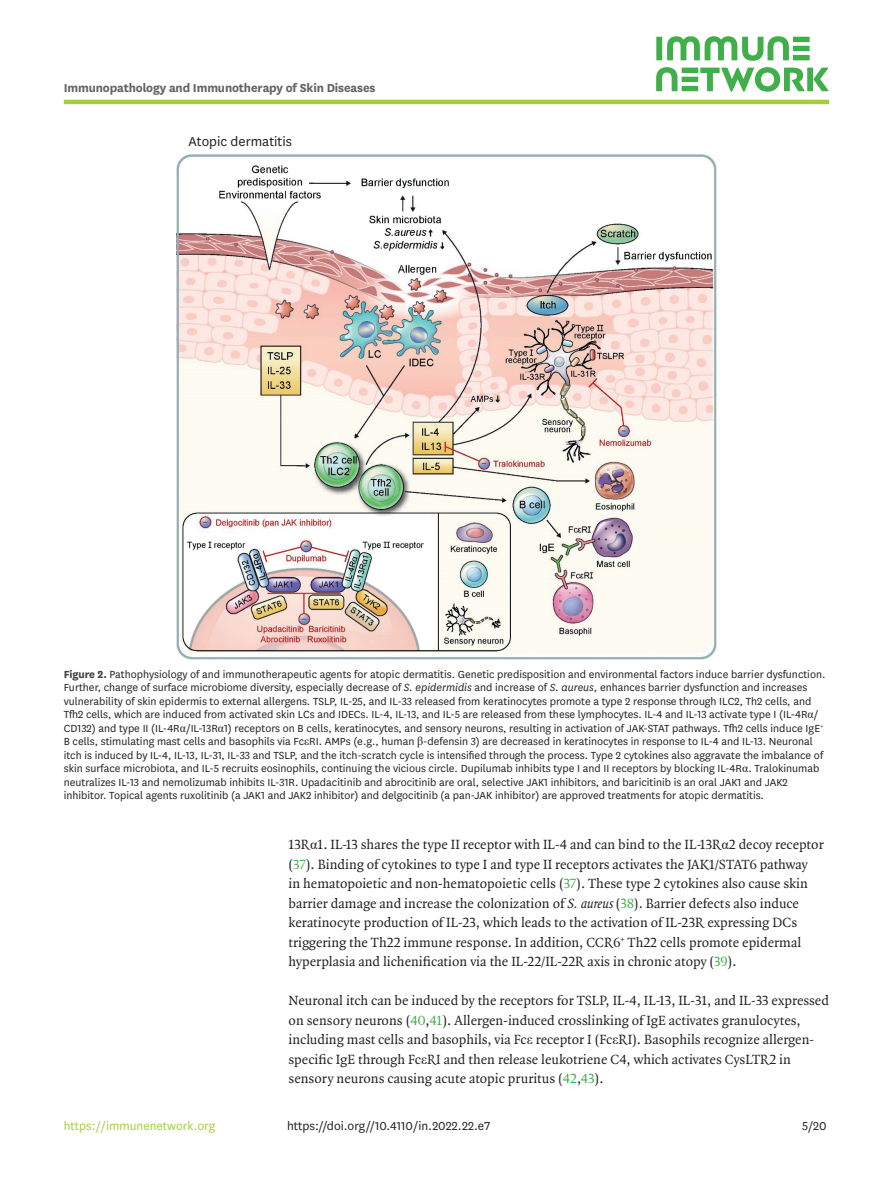
<style>
.page{position:relative;width:893px;height:1191px;background:#fff}
.page>*{position:absolute;margin:0;border:0;box-sizing:border-box;transform-origin:0 0}
.t1{font:15px "National";color:#231f20}
.body_p{font:14.25px/19.5px "Quadraat OT";color:#231f20}
.alt-title-type{font:700 13.5px "National";letter-spacing:-.01em;color:#636366}
.doi_running_footer{font:13.5px "National";color:#231f20}
.t2{font:13.5px "National";color:#a6ce39}
.fig_caption{font:12px/13.5px "National";color:#231f20}
.s1{font-weight:700;color:#3e3e3f}
.s2{font-style:italic}
.s3{font-family:"Times New Roman"}
.s4{color:#40ae49}
</style>
<div class="page">
<hr style="left:64px;top:100px;width:765px;height:4px;background:#a6ce39">
<svg style="left:656px;top:36px;width:173px;height:56px"></svg>
<img style="left:176px;top:154px;width:540px;height:506px">
<p class="alt-title-type" style="left:64px;top:78px;width:313px">Immunopathology and Immunotherapy of Skin Diseases</p>
<p class="t1" style="left:189px;top:132px;width:105px">Atopic dermatitis</p>
<p class="fig_caption" style="left:64px;top:666px;width:763px"><span class="s1">Figure 2.</span> Pathophysiology of and immunotherapeutic agents for atopic dermatitis. Genetic predisposition and environmental factors induce barrier dysfunction.<br>Further, change of surface microbiome diversity, especially decrease of <span class="s2">S. epidermidis</span> and increase of <span class="s2">S. aureus,</span> enhances barrier dysfunction and increases vulnerability of skin epidermis to external allergens. TSLP, IL-25, and IL-33 released from keratinocytes promote a type 2 response through ILC2, Th2 cells, and Tfh2 cells, which are induced from activated skin LCs and IDECs. IL-4, IL-13, and IL-5 are released from these lymphocytes. IL-4 and IL-13 activate type I (IL-4R<span class="s3">α</span>/ CD132) and type II (IL-4R<span class="s3">α</span>/IL-13R<span class="s3">α</span>1) receptors on B cells, keratinocytes, and sensory neurons, resulting in activation of JAK-STAT pathways. Tfh2 cells induce IgE<sup>+ </sup>B cells, stimulating mast cells and basophils via Fc<span class="s3">ε</span>RI. AMPs (e.g., human <span class="s3">β</span>-defensin 3) are decreased in keratinocytes in response to IL-4 and IL-13. Neuronal itch is induced by IL-4, IL-13, IL-31, IL-33 and TSLP, and the itch-scratch cycle is intensified through the process. Type 2 cytokines also aggravate the imbalance of skin surface microbiota, and IL-5 recruits eosinophils, continuing the vicious circle. Dupilumab inhibits type I and II receptors by blocking IL-4R<span class="s3">α</span>. Tralokinumab neutralizes IL-13 and nemolizumab inhibits IL-31R. Upadacitinib and abrocitinib are oral, selective JAK1 inhibitors, and baricitinib is an oral JAK1 and JAK2 inhibitor. Topical agents ruxolitinib (a JAK1 and JAK2 inhibitor) and delgocitinib (a pan-JAK inhibitor) are approved treatments for atopic dermatitis.</p>
<p class="body_p" style="left:289px;top:835px;width:537px">13R<span class="s3">α</span>1. IL-13 shares the type II receptor with IL-4 and can bind to the IL-13R<span class="s3">α</span>2 decoy receptor (<span class="s4">37</span>). Binding of cytokines to type I and type II receptors activates the JAK1/STAT6 pathway<br>in hematopoietic and non-hematopoietic cells (<span class="s4">37</span>). These type 2 cytokines also cause skin barrier damage and increase the colonization of <span class="s2">S.aureus</span>(<span class="s4">38</span>). Barrier defects also induce keratinocyte production of IL-23, which leads to the activation of IL-23R expressing DCs triggering the Th22 immune response. In addition, CCR6<sup>+</sup> Th22 cells promote epidermal hyperplasia and lichenification via the IL-22/IL-22R axis in chronic atopy (<span class="s4">39</span>).</p>
<p class="body_p" style="left:289px;top:991px;width:542px">Neuronal itch can be induced by the receptors for TSLP, IL-4, IL-13, IL-31, and IL-33 expressed on sensory neurons (<span class="s4">40</span>,<span class="s4">41</span>). Allergen-induced crosslinking of IgE activates granulocytes, including mast cells and basophils, via Fc<span class="s3">ε</span> receptor I (Fc<span class="s3">ε</span>RI). Basophils recognize allergen&shy;specific IgE through Fc<span class="s3">ε</span>RI and then release leukotriene C4, which activates CysLTR2 in sensory neurons causing acute atopic pruritus (<span class="s4">42</span>,<span class="s4">43</span>).</p>
<p class="doi_running_footer" style="left:287px;top:1116px;width:205px">https://doi.org//10.4110/in.2022.22.e7</p>
<p class="t2" style="left:64px;top:1116px;width:153px">https://immunenetwork.org</p>
<p class="doi_running_footer" style="left:802px;top:1116px;width:26px">5/20</p>
</div>
